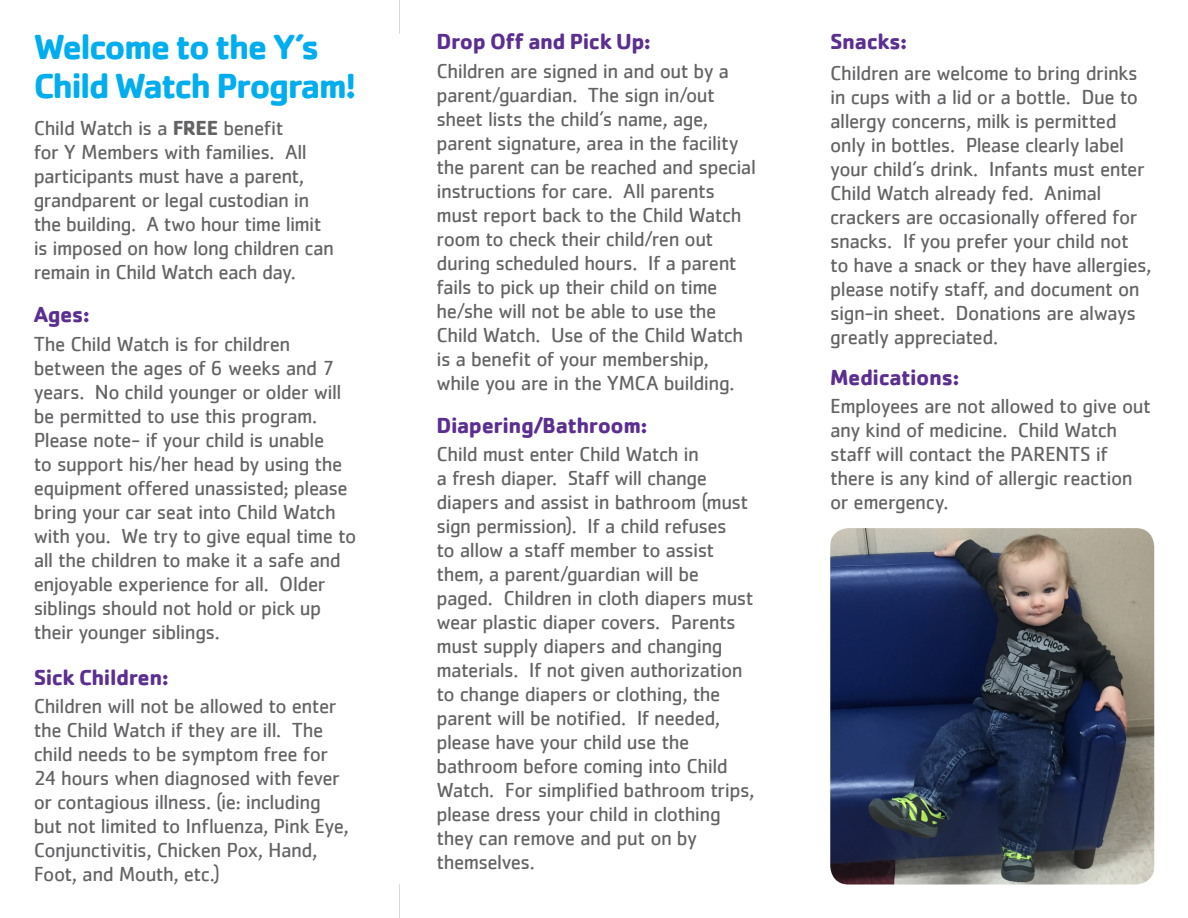
<style>
.page{position:relative;width:1188px;height:918px;background:#fff}
.page>*{position:absolute;margin:0;border:0;box-sizing:border-box;transform-origin:0 0}
.Headers{font:700 36px/39px "Cachet";letter-spacing:-.05em;color:#00aeef}
.t1{font:700 22.5px "Cachet";letter-spacing:-.02em;color:#5b2e91}
.t2{font:21px/24px "Cachet";letter-spacing:-.025em;color:#636366}
.s1{font-weight:700}
</style>
<div class="page">
<hr style="left:399px;top:0;width:1px;height:34px;background:#231f20">
<hr style="left:399px;top:884px;width:1px;height:34px;background:#231f20">
<img style="left:830px;top:528px;width:324px;height:357px">
<p class="Headers" style="left:34px;top:26px;width:324px">Welcome to the Y’s<br>Child Watch Program!</p>
<p class="t2" style="left:34px;top:116px;width:302px">Child Watch is a <span class="s1">FREE</span> benefit<br>for Y Members with families. All participants must have a parent, grandparent or legal custodian in the building. A two hour time limit is imposed on how long children can remain in Child Watch each day.</p>
<p class="t1" style="left:34px;top:300px;width:58px">Ages:</p>
<p class="t2" style="left:34px;top:331px;width:324px">The Child Watch is for children between the ages of 6 weeks and 7 years. No child younger or older will be permitted to use this program.<br>Please note- if your child is unable<br>to support his/her head by using the equipment offered unassisted; please bring your car seat into Child Watch with you. We try to give equal time to all the children to make it a safe and enjoyable experience for all. Older siblings should not hold or pick up their younger siblings.</p>
<p class="t1" style="left:34px;top:663px;width:137px">Sick Children:</p>
<p class="t2" style="left:34px;top:694px;width:317px">Children will not be allowed to enter the Child Watch if they are ill. The child needs to be symptom free for 24 hours when diagnosed with fever or contagious illness. (ie: including but not limited to Influenza, Pink Eye, Conjunctivitis, Chicken Pox, Hand, Foot, and Mouth, etc.)</p>
<p class="t1" style="left:436px;top:27px;width:216px">Drop Off and Pick Up:</p>
<p class="t2" style="left:436px;top:58px;width:321px">Children are signed in and out by a parent/guardian. The sign in/out sheet lists the child’s name, age, parent signature, area in the facility the parent can be reached and special instructions for care. All parents must report back to the Child Watch room to check their child/ren out during scheduled hours. If a parent fails to pick up their child on time he/she will not be able to use the Child Watch. Use of the Child Watch is a benefit of your membership, while you are in the YMCA building.</p>
<p class="t1" style="left:436px;top:411px;width:213px">Diapering/Bathroom:</p>
<p class="t2" style="left:436px;top:442px;width:319px">Child must enter Child Watch in<br>a fresh diaper. Staff will change diapers and assist in bathroom (must sign permission). If a child refuses<br>to allow a staff member to assist them, a parent/guardian will be paged. Children in cloth diapers must wear plastic diaper covers. Parents must supply diapers and changing materials. If not given authorization to change diapers or clothing, the parent will be notified. If needed, please have your child use the bathroom before coming into Child Watch. For simplified bathroom trips, please dress your child in clothing they can remove and put on by themselves.</p>
<p class="t1" style="left:830px;top:27px;width:79px">Snacks:</p>
<p class="t2" style="left:830px;top:61px;width:323px">Children are welcome to bring drinks in cups with a lid or a bottle. Due to allergy concerns, milk is permitted only in bottles. Please clearly label your child’s drink. Infants must enter Child Watch already fed. Animal crackers are occasionally offered for snacks. If you prefer your child not to have a snack or they have allergies, please notify staff, and document on sign-in sheet. Donations are always greatly appreciated.</p>
<p class="t1" style="left:830px;top:363px;width:131px">Medications:</p>
<p class="t2" style="left:830px;top:394px;width:322px">Employees are not allowed to give out any kind of medicine. Child Watch staff will contact the PARENTS if there is any kind of allergic reaction or emergency.</p>
</div>
